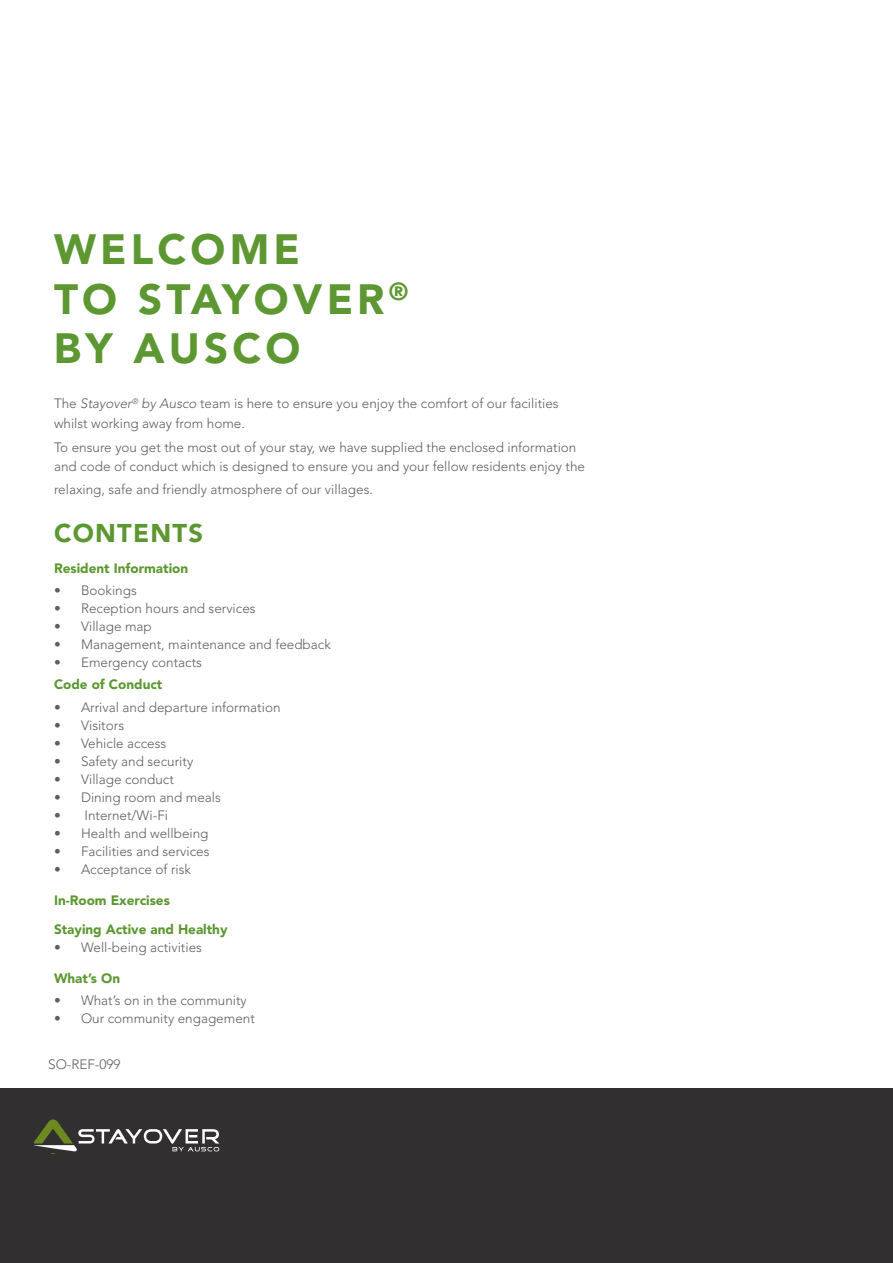
<style>
.page{position:relative;width:893px;height:1263px;background:#fff}
.page>*{position:absolute;margin:0;border:0;box-sizing:border-box;transform-origin:0 0}
.Live_Sub_Heading{font:900 42px/49.5px "Avenir";letter-spacing:.1em;color:#5c9731}
.Live_Sub_Heading-2{font:900 25.5px "Avenir";letter-spacing:.05em;color:#5c9731}
.First_Paragraph_Intr{font:300 13.5px/19.5px "Avenir";color:#5f5f62}
.Body_Text{font:900 13.5px "Avenir";color:#5c9731}
.First_Paragraph_Intr-2{font:900 13.5px "Avenir";color:#5c9731}
.s1{font-style:italic}
</style>
<div class="page">
<div style="left:0;top:1089px;width:893px;height:174px;background:#312f30"></div>
<svg style="left:34px;top:1120px;width:185px;height:31px"></svg>
<p class="Live_Sub_Heading" style="left:54px;top:225px;width:356px">WELCOME<br>TO STAYOVER<sup>®<br></sup>BY AUSCO</p>
<p class="First_Paragraph_Intr" style="left:54px;top:394px;width:506px">The <span class="s1">Stayover</span><sup>®</sup> <span class="s1">by Ausco</span> team is here to ensure you enjoy the comfort of our facilities whilst working away from home.</p>
<p class="First_Paragraph_Intr" style="left:54px;top:437px;width:533px">To ensure you get the most out of your stay, we have supplied the enclosed information and code of conduct which is designed to ensure you and your fellow residents enjoy the</p>
<p class="First_Paragraph_Intr" style="left:54px;top:479px;width:320px">relaxing, safe and friendly atmosphere of our villages.</p>
<p class="Live_Sub_Heading-2" style="left:54px;top:517px;width:151px">CONTENTS</p>
<p class="Body_Text" style="left:54px;top:560px;width:136px">Resident Information</p>
<p class="First_Paragraph_Intr" style="left:54px;top:580px;width:84px">• Bookings</p>
<p class="First_Paragraph_Intr" style="left:54px;top:598px;width:203px">• Reception hours and services</p>
<p class="First_Paragraph_Intr" style="left:54px;top:616px;width:99px">• Village map</p>
<p class="First_Paragraph_Intr" style="left:54px;top:634px;width:278px">• Management, maintenance and feedback</p>
<p class="First_Paragraph_Intr" style="left:54px;top:652px;width:150px">• Emergency contacts</p>
<p class="First_Paragraph_Intr-2" style="left:54px;top:676px;width:110px">Code of Conduct</p>
<p class="First_Paragraph_Intr" style="left:54px;top:697px;width:228px">• Arrival and departure information</p>
<p class="First_Paragraph_Intr" style="left:54px;top:715px;width:72px">• Visitors</p>
<p class="First_Paragraph_Intr" style="left:54px;top:733px;width:114px">• Vehicle access</p>
<p class="First_Paragraph_Intr" style="left:54px;top:751px;width:141px">• Safety and security</p>
<p class="First_Paragraph_Intr" style="left:54px;top:769px;width:121px">• Village conduct</p>
<p class="First_Paragraph_Intr" style="left:54px;top:787px;width:168px">• Dining room and meals</p>
<p class="First_Paragraph_Intr" style="left:54px;top:805px;width:116px">• Internet/Wi-Fi</p>
<p class="First_Paragraph_Intr" style="left:54px;top:823px;width:156px">• Health and wellbeing</p>
<p class="First_Paragraph_Intr" style="left:54px;top:841px;width:157px">• Facilities and services</p>
<p class="First_Paragraph_Intr" style="left:54px;top:859px;width:139px">• Acceptance of risk</p>
<p class="Body_Text" style="left:54px;top:892px;width:117px">In-Room Exercises</p>
<p class="Body_Text" style="left:54px;top:921px;width:175px">Staying Active and Healthy</p>
<p class="First_Paragraph_Intr" style="left:54px;top:937px;width:149px">• Well-being activities</p>
<p class="Body_Text" style="left:54px;top:970px;width:68px">What’s On</p>
<p class="First_Paragraph_Intr" style="left:54px;top:990px;width:194px">• What’s on in the community</p>
<p class="First_Paragraph_Intr" style="left:54px;top:1008px;width:202px">• Our community engagement</p>
<p class="First_Paragraph_Intr" style="left:48px;top:1055px;width:74px">SO-REF-099</p>
</div>
